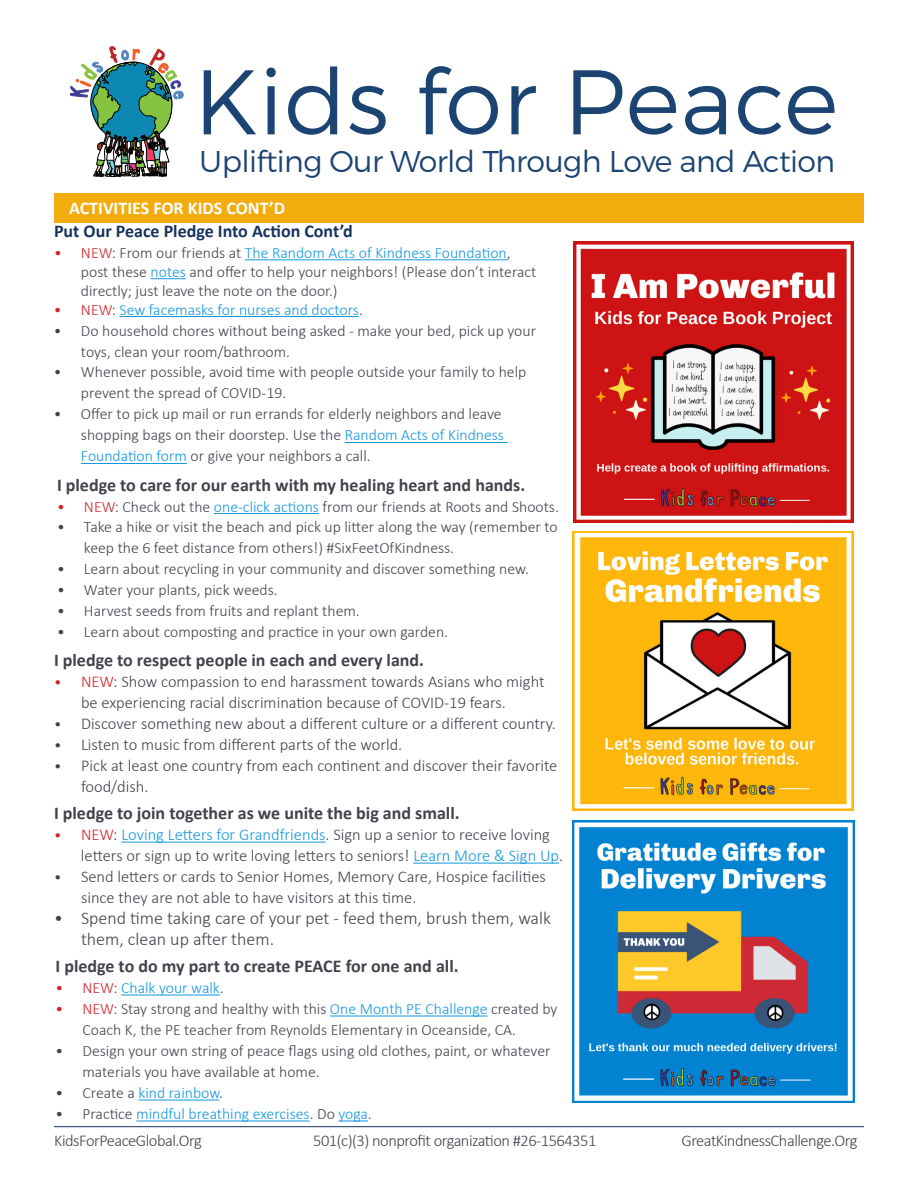
<style>
.page{position:relative;width:918px;height:1188px;background:#fff}
.page>*{position:absolute;margin:0;border:0;box-sizing:border-box;transform-origin:0 0}
.t1{font:300 91.5px "Montserrat";letter-spacing:.01em;color:#1b4472}
.t2{font:300 30px "Montserrat";letter-spacing:-.02em;color:#1b4472}
.t3{font:700 18px "Calibri";color:#43414c}
.t4{font:300 18px/21px "Calibri";color:#43414c}
.t5{font:700 18px "Calibri";color:#16335e}
.t6{font:700 18px "Calibri";color:#fff}
.t7{font:300 16.5px/21px "Calibri";color:#43414c}
.t8{font:300 16.5px "Calibri";letter-spacing:-.03em;color:#43424c}
.t9{font:300 15.75px/21px "Calibri";color:#43414c}
.t10{font:300 15.75px "Calibri";color:#1397e0}
.s1{color:#d2232a}
.s2{color:#1397e0}
.s3{color:#43414c}
.s4{font-size:15px;color:#d2232a}
.s5{font-size:15px}
</style>
<div class="page">
<div style="left:54px;top:194px;width:810px;height:29px;background:#f3ac0d"></div>
<hr style="left:121px;top:842px;width:205px;height:1px;background:#1397e0">
<hr style="left:413px;top:863px;width:146px;height:1px;background:#1397e0">
<hr style="left:214px;top:513px;width:105px;height:1px;background:#1397e0">
<hr style="left:121px;top:995px;width:99px;height:1px;background:#1397e0">
<hr style="left:330px;top:1016px;width:158px;height:1px;background:#1397e0">
<hr style="left:139px;top:1100px;width:80px;height:1px;background:#1397e0">
<hr style="left:136px;top:1121px;width:174px;height:1px;background:#1397e0">
<hr style="left:338px;top:1121px;width:30px;height:1px;background:#1397e0">
<hr style="left:245px;top:259px;width:262px;height:1px;background:#1397e0">
<hr style="left:151px;top:278px;width:35px;height:1px;background:#1397e0">
<hr style="left:120px;top:316px;width:239px;height:1px;background:#1397e0">
<hr style="left:345px;top:442px;width:163px;height:1px;background:#1397e0">
<hr style="left:81px;top:463px;width:106px;height:1px;background:#1397e0">
<img style="left:573px;top:531px;width:281px;height:279px">
<img style="left:573px;top:241px;width:281px;height:281px">
<img style="left:573px;top:820px;width:282px;height:282px">
<svg style="left:70px;top:46px;width:113px;height:131px"></svg>
<hr style="left:54px;top:1126px;width:810px;height:1px;background:#16335e">
<h1 class="t1" style="left:194px;top:46px;width:645px">Kids for Peace</h1>
<h2 class="t2" style="left:199px;top:143px;width:637px">Uplifting Our World Through Love and Action</h2>
<p class="t6" style="left:69px;top:196px;width:218px">ACTIVITIES FOR KIDS CONT’D</p>
<p class="t5" style="left:54px;top:220px;width:300px">Put Our Peace Pledge Into Action Cont’d</p>
<p class="t9" style="left:81px;top:242px;width:457px;line-height:18.9px;text-indent:-27px"><span class="s1">• NEW</span>: From our friends at <span class="s2">The Random Acts of Kindness Foundation</span>, post these <span class="s2">notes</span> and offer to help your neighbors! (Please don’t interact directly; just leave the note on the door.)</p>
<p class="t10" style="left:54px;top:300px;width:310px"><span class="s1">• NEW</span><span class="s3">:</span> Sew facemasks for nurses and doctors<span class="s3">.</span></p>
<p class="t9" style="left:81px;top:319px;width:457px;text-indent:-27px">• Do household chores without being asked - make your bed, pick up your toys, clean your room/bathroom.</p>
<p class="t9" style="left:81px;top:361px;width:447px;text-indent:-27px">• Whenever possible, avoid time with people outside your family to help prevent the spread of COVID-19.</p>
<p class="t9" style="left:81px;top:403px;width:425px;text-indent:-27px">• Offer to pick up mail or run errands for elderly neighbors and leave shopping bags on their doorstep. Use the <span class="s2">Random Acts of Kindness<br>Foundation form</span> or give your neighbors a call.</p>
<p class="t3" style="left:57px;top:473px;width:470px">I pledge to care for our earth with my healing heart and hands.</p>
<p class="t9" style="left:57px;top:495px;width:503px"><span class="s1">• NEW</span>: Check out the <span class="s2">one-click actions</span> from our friends at Roots and Shoots.</p>
<p class="t9" style="left:84px;top:516px;width:475px;text-indent:-27px">• Take a hike or visit the beach and pick up litter along the way (remember to keep the 6 feet distance from others!) #SixFeetOfKindness.</p>
<p class="t9" style="left:57px;top:558px;width:473px">• Learn about recycling in your community and discover something new.</p>
<p class="t9" style="left:57px;top:579px;width:222px">• Water your plants, pick weeds.</p>
<p class="t9" style="left:57px;top:600px;width:304px">• Harvest seeds from fruits and replant them.</p>
<p class="t9" style="left:57px;top:621px;width:393px">• Learn about composting and practice in your own garden.</p>
<p class="t3" style="left:54px;top:649px;width:372px">I pledge to respect people in each and every land.</p>
<p class="t7" style="left:81px;top:670px;width:465px;text-indent:-27px"><span class="s4">•</span> <span class="s1">NEW</span>: Show compassion to end harassment towards Asians who might be experiencing racial discrimination because of COVID-19 fears.</p>
<p class="t7" style="left:54px;top:712px;width:503px"><span class="s5">•</span> Discover something new about a different culture or a different country.</p>
<p class="t7" style="left:54px;top:733px;width:350px"><span class="s5">•</span> Listen to music from different parts of the world.</p>
<p class="t7" style="left:81px;top:754px;width:478px;text-indent:-27px"><span class="s5">•</span> Pick at least one country from each continent and discover their favorite food/dish.</p>
<p class="t3" style="left:54px;top:802px;width:407px">I pledge to join together as we unite the big and small.</p>
<p class="t7" style="left:81px;top:823px;width:484px;text-indent:-27px"><span class="s4">•</span> <span class="s1">NEW</span>: <span class="s2">Loving Letters for Grandfriends</span>. Sign up a senior to receive loving letters or sign up to write loving letters to seniors! <span class="s2">Learn More &amp; Sign Up</span>.</p>
<p class="t7" style="left:81px;top:865px;width:466px;text-indent:-27px"><span class="s5">•</span> Send letters or cards to Senior Homes, Memory Care, Hospice facilities since they are not able to have visitors at this time.</p>
<p class="t4" style="left:81px;top:907px;width:472px;text-indent:-27px">• Spend time taking care of your pet - feed them, brush them, walk them, clean up after them.</p>
<p class="t3" style="left:56px;top:955px;width:405px">I pledge to do my part to create PEACE for one and all.</p>
<p class="t10" style="left:56px;top:978px;width:170px"><span class="s1">• NEW</span><span class="s3">:</span> Chalk your walk<span class="s3">.</span></p>
<p class="t9" style="left:82px;top:998px;width:477px;text-indent:-27px"><span class="s1">• NEW</span>: Stay strong and healthy with this <span class="s2">One Month PE Challenge</span> created by<br>Coach K, the PE teacher from Reynolds Elementary in Oceanside, CA.</p>
<p class="t9" style="left:82px;top:1040px;width:470px;text-indent:-27px">• Design your own string of peace flags using old clothes, paint, or whatever materials you have available at home.</p>
<p class="t10" style="left:55px;top:1083px;width:169px"><span class="s3">• Create a</span> kind rainbow<span class="s3">.</span></p>
<p class="t10" style="left:55px;top:1104px;width:318px"><span class="s3">• Practice</span> mindful breathing exercises<span class="s3">. Do</span> yoga<span class="s3">.</span></p>
<p class="t8" style="left:54px;top:1131px;width:149px">KidsForPeaceGlobal.Org</p>
<p class="t8" style="left:313px;top:1131px;width:285px">501(c)(3) nonprofit organization #26-1564351</p>
<p class="t8" style="left:681px;top:1131px;width:178px">GreatKindnessChallenge.Org</p>
</div>
